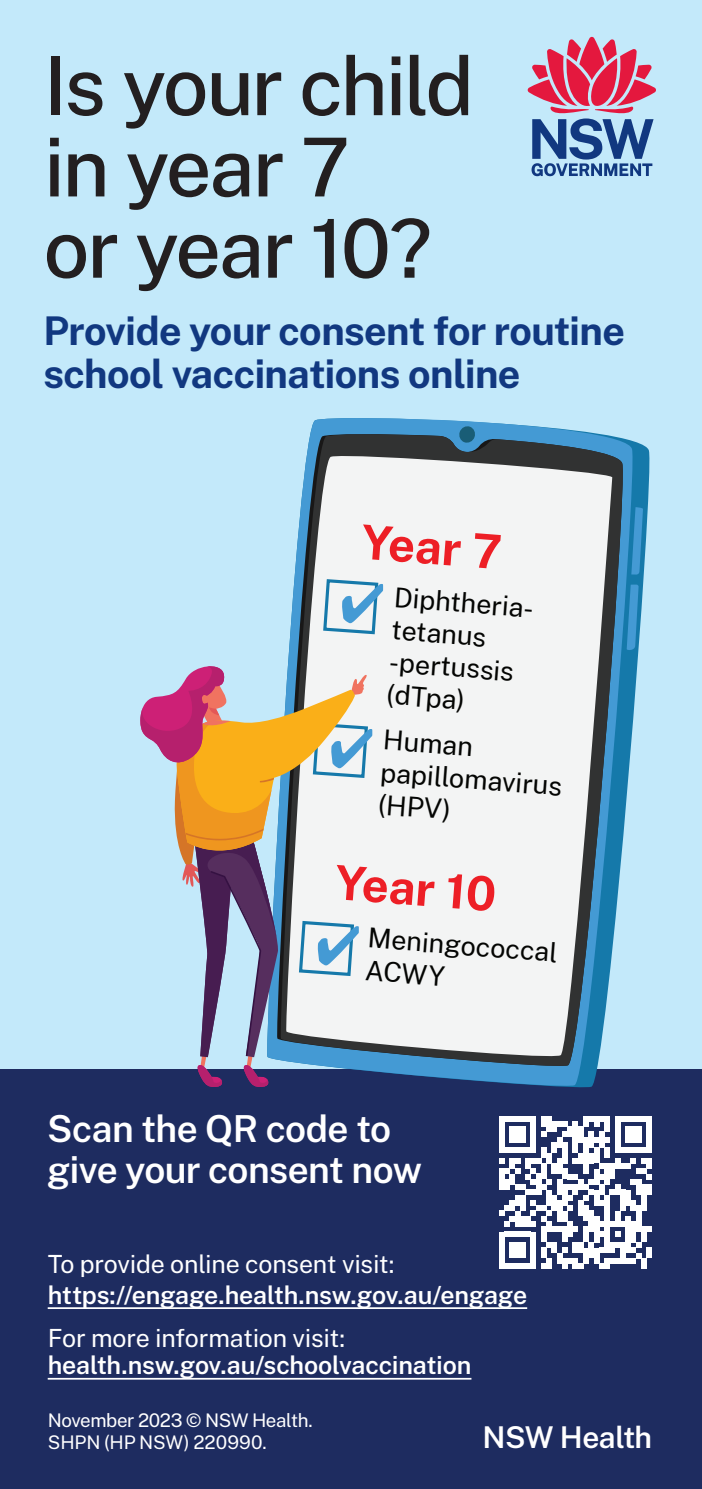
<style>
.page{position:relative;width:702px;height:1489px;background:#fff}
.page>*{position:absolute;margin:0;border:0;box-sizing:border-box;transform-origin:0 0}
.t1{font:500 81.25px/81.2px "Public Sans";letter-spacing:-.035em;color:#231f20}
.t2{font:700 47.25px "Public Sans";color:#ed1f26}
.t3{font:700 39.5px/43.5px "Public Sans";letter-spacing:-.015em;color:#113880}
.t4{font:600 37.25px/40.8px "Public Sans";letter-spacing:-.015em;color:#fff}
.t5{font:600 30px "Public Sans";letter-spacing:-.02em;color:#fff}
.t6{font:27px/32.2px "Public Sans";color:#040503}
.t7{font:600 25px "Public Sans";letter-spacing:-.015em;color:#fff}
.t8{font:25px "Public Sans";letter-spacing:-.01em;color:#fff}
.t9{font:18.75px/22px "Public Sans";letter-spacing:-.02em;color:#fff}
</style>
<div class="page">
<div style="left:0;top:0;width:702px;height:1461px;background:#c3e9fa"></div>
<div style="left:0;top:1069px;width:702px;height:419px;background:#1e2c60"></div>
<svg style="left:527px;top:37px;width:129px;height:139px"></svg>
<svg style="left:552px;top:442px;width:98px;height:646px"></svg>
<svg style="left:310px;top:418px;width:327px;height:668px"></svg>
<svg style="left:307px;top:433px;width:320px;height:633px"></svg>
<svg style="left:458px;top:425px;width:18px;height:18px"></svg>
<svg style="left:631px;top:507px;width:12px;height:67px"></svg>
<svg style="left:626px;top:584px;width:12px;height:67px"></svg>
<svg style="left:288px;top:452px;width:324px;height:608px;background:#d7dee1"></svg>
<svg style="left:321px;top:577px;width:62px;height:59px;background:#b3d2e3"></svg>
<svg style="left:140px;top:661px;width:232px;height:426px"></svg>
<div style="left:499px;top:1231px;width:5px;height:37px;background:#fff"></div>
<div style="left:509px;top:1242px;width:6px;height:15px;background:#fff"></div>
<div style="left:515px;top:1242px;width:5px;height:15px;background:#fff"></div>
<div style="left:520px;top:1242px;width:5px;height:15px;background:#fff"></div>
<svg style="left:504px;top:1263px;width:26px;height:5px"></svg>
<div style="left:530px;top:1231px;width:6px;height:37px;background:#fff"></div>
<div style="left:541px;top:1226px;width:5px;height:16px;background:#fff"></div>
<div style="left:541px;top:1247px;width:5px;height:10px;background:#fff"></div>
<svg style="left:541px;top:1263px;width:5px;height:5px"></svg>
<svg style="left:546px;top:1242px;width:5px;height:5px"></svg>
<div style="left:546px;top:1257px;width:5px;height:11px;background:#fff"></div>
<div style="left:551px;top:1242px;width:6px;height:10px;background:#fff"></div>
<div style="left:557px;top:1252px;width:5px;height:11px;background:#fff"></div>
<div style="left:562px;top:1226px;width:5px;height:16px;background:#fff"></div>
<div style="left:573px;top:1242px;width:5px;height:10px;background:#fff"></div>
<div style="left:578px;top:1242px;width:5px;height:10px;background:#fff"></div>
<svg style="left:562px;top:1247px;width:21px;height:21px"></svg>
<div style="left:583px;top:1226px;width:5px;height:16px;background:#fff"></div>
<div style="left:583px;top:1247px;width:5px;height:16px;background:#fff"></div>
<div style="left:588px;top:1242px;width:6px;height:15px;background:#fff"></div>
<div style="left:594px;top:1215px;width:5px;height:27px;background:#fff"></div>
<div style="left:594px;top:1247px;width:5px;height:16px;background:#fff"></div>
<div style="left:604px;top:1194px;width:5px;height:58px;background:#fff"></div>
<div style="left:625px;top:1215px;width:5px;height:37px;background:#fff"></div>
<div style="left:630px;top:1221px;width:6px;height:21px;background:#fff"></div>
<svg style="left:599px;top:1242px;width:42px;height:26px"></svg>
<div style="left:641px;top:1226px;width:5px;height:16px;background:#fff"></div>
<div style="left:641px;top:1257px;width:5px;height:11px;background:#fff"></div>
<svg style="left:499px;top:1116px;width:152px;height:120px"></svg>
<div style="left:646px;top:1247px;width:5px;height:10px;background:#fff"></div>
<hr style="left:48px;top:1307px;width:479px;height:1px;background:#fff">
<hr style="left:48px;top:1377px;width:423px;height:2px;background:#fff">
<h1 class="t1" style="left:44px;top:40px;width:432px">Is your child in year 7<br>or year 10?</h1>
<h3 class="t3" style="left:43px;top:306px;width:583px">Provide your consent for routine school vaccinations online</h3>
<h2 class="t2" style="left:363px;top:507px;width:142px;rotate:4deg">Year 7</h2>
<p class="t6" style="left:394px;top:580px;width:142px;rotate:4deg">Diphtheria&shy;tetanus -pertussis (dTpa)</p>
<p class="t6" style="left:384px;top:722px;width:184px;rotate:4deg">Human papillomavirus (HPV)</p>
<h2 class="t2" style="left:337px;top:847px;width:163px;rotate:4deg">Year 10</h2>
<p class="t6" style="left:368px;top:921px;width:192px;rotate:4deg">Meningococcal<br>ACWY</p>
<h3 class="t4" style="left:47px;top:1105px;width:376px">Scan the QR code to give your consent now</h3>
<p class="t8" style="left:48px;top:1246px;width:348px">To provide online consent visit:</p>
<p class="t7" style="left:48px;top:1276px;width:481px">https://engage.health.nsw.gov.au/engage</p>
<p class="t8" style="left:48px;top:1319px;width:299px">For more information visit:</p>
<p class="t7" style="left:48px;top:1346px;width:425px">health.nsw.gov.au/schoolvaccination</p>
<p class="t9" style="left:48px;top:1408px;width:266px">November 2023 © NSW Health.<br>SHPN (HP NSW) 220990.</p>
<p class="t5" style="left:482px;top:1414px;width:171px">NSW Health</p>
</div>
